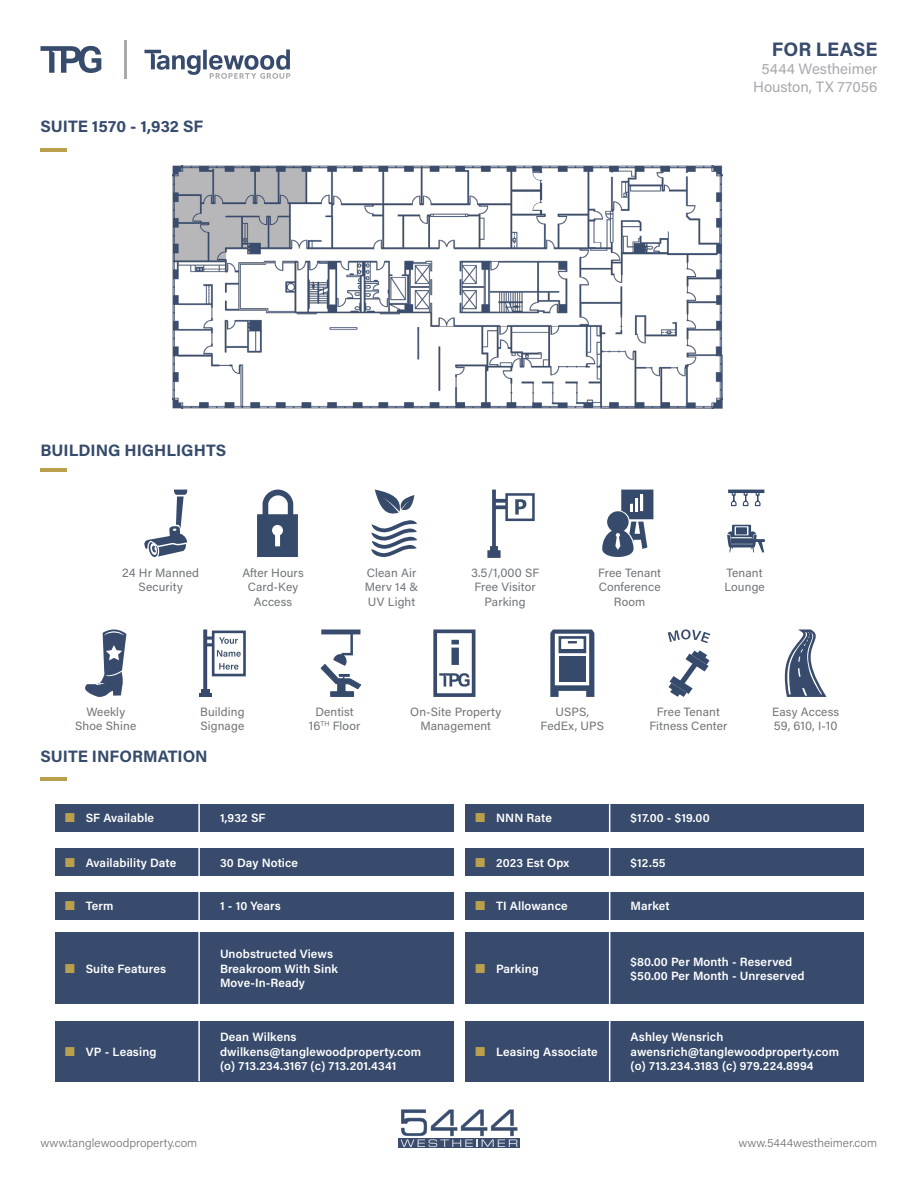
<style>
.page{position:relative;width:918px;height:1188px;background:#fff}
.page>*{position:absolute;margin:0;border:0;box-sizing:border-box;transform-origin:0 0}
.t1{font:700 19.5px "Acumin Pro";letter-spacing:.005em;color:#384b6c}
.t2{font:700 16.5px "Acumin Pro";color:#364b6c}
.t3{font:15px "Acumin Pro";color:#a7a9ac}
.t4{font:15px "Acumin Pro";color:#a8a9ad}
.t5{font:600 12px "Acumin Pro";letter-spacing:.01em;color:#fff}
.t6{font:12px/14.4px "Acumin Pro";letter-spacing:.01em;color:#6f7477;text-align:center}
.t7{font:12px/14.4px "Acumin Pro";letter-spacing:.01em;color:#6f7376;text-align:center}
.t8{font:300 12px "Acumin Pro";color:#6f7476}
.s1{font-family:"Courier";font-weight:400;font-size:15px;color:#baa04d}
</style>
<div class="page">
<div style="left:466px;top:933px;width:398px;height:71px;background:#384b6c"></div>
<div style="left:55px;top:804px;width:398px;height:27px;background:#384b6c"></div>
<div style="left:55px;top:849px;width:398px;height:27px;background:#384b6c"></div>
<div style="left:55px;top:892px;width:398px;height:28px;background:#384b6c"></div>
<div style="left:55px;top:933px;width:398px;height:71px;background:#384b6c"></div>
<div style="left:466px;top:804px;width:398px;height:27px;background:#384b6c"></div>
<div style="left:466px;top:849px;width:398px;height:27px;background:#384b6c"></div>
<div style="left:466px;top:892px;width:398px;height:28px;background:#384b6c"></div>
<hr style="left:124px;top:40px;width:3px;height:39px;background:#a8a9ad">
<svg style="left:41px;top:46px;width:60px;height:27px"></svg>
<svg style="left:144px;top:49px;width:146px;height:30px"></svg>
<div style="left:55px;top:1021px;width:398px;height:60px;background:#384b6c"></div>
<div style="left:466px;top:1021px;width:398px;height:60px;background:#384b6c"></div>
<hr style="left:198px;top:804px;width:2px;height:277px;background:#fff">
<hr style="left:609px;top:804px;width:1px;height:277px;background:#fff">
<hr style="left:40px;top:148px;width:27px;height:4px;background:#baa04d">
<hr style="left:40px;top:468px;width:27px;height:4px;background:#baa04d">
<hr style="left:40px;top:777px;width:27px;height:4px;background:#baa04d">
<img style="left:172px;top:165px;width:551px;height:243px">
<svg style="left:398px;top:1138px;width:122px;height:10px"></svg>
<svg style="left:401px;top:1110px;width:116px;height:37px"></svg>
<svg style="left:144px;top:490px;width:43px;height:67px"></svg>
<svg style="left:257px;top:490px;width:41px;height:67px"></svg>
<svg style="left:371px;top:490px;width:46px;height:67px"></svg>
<svg style="left:492px;top:490px;width:4px;height:56px"></svg>
<svg style="left:494px;top:499px;width:11px;height:4px"></svg>
<svg style="left:494px;top:505px;width:11px;height:4px"></svg>
<div style="left:505px;top:493px;width:30px;height:28px;border:3px solid #384b6c"></div>
<svg style="left:515px;top:499px;width:11px;height:16px"></svg>
<div style="left:488px;top:551px;width:12px;height:6px;background:#384b6c"></div>
<div style="left:487px;top:550px;width:14px;height:7px;border:2px solid #384b6c"></div>
<div style="left:490px;top:546px;width:8px;height:5px;border:2px solid #384b6c"></div>
<svg style="left:602px;top:490px;width:51px;height:67px"></svg>
<div style="left:433px;top:630px;width:42px;height:67px;border:4px solid #384b6c"></div>
<svg style="left:451px;top:640px;width:8px;height:25px"></svg>
<svg style="left:439px;top:673px;width:31px;height:14px"></svg>
<svg style="left:785px;top:629px;width:42px;height:68px"></svg>
<svg style="left:85px;top:629px;width:41px;height:68px"></svg>
<svg style="left:203px;top:629px;width:4px;height:60px"></svg>
<div style="left:212px;top:631px;width:34px;height:45px;border:3px solid #384b6c"></div>
<svg style="left:204px;top:637px;width:37px;height:20px"></svg>
<svg style="left:219px;top:663px;width:19px;height:7px"></svg>
<hr style="left:199px;top:693px;width:12px;height:4px;background:#384b6c">
<svg style="left:201px;top:689px;width:9px;height:4px"></svg>
<svg style="left:320px;top:630px;width:41px;height:67px"></svg>
<div style="left:321px;top:629px;width:39px;height:5px;background:#384b6c"></div>
<svg style="left:550px;top:629px;width:44px;height:68px"></svg>
<svg style="left:668px;top:629px;width:42px;height:14px"></svg>
<svg style="left:668px;top:650px;width:42px;height:47px"></svg>
<hr style="left:728px;top:490px;width:36px;height:3px;background:#364b6c">
<svg style="left:730px;top:493px;width:32px;height:14px"></svg>
<svg style="left:727px;top:525px;width:38px;height:27px"></svg>
<p class="t2" style="left:40px;top:115px;width:164px">SUITE 1570 - 1,932 SF</p>
<p class="t1" style="left:772px;top:36px;width:107px">FOR LEASE</p>
<p class="t4" style="left:762px;top:59px;width:117px">5444 Westheimer</p>
<p class="t3" style="left:753px;top:77px;width:126px">Houston, TX 77056</p>
<p class="t2" style="left:40px;top:439px;width:187px">BUILDING HIGHLIGHTS</p>
<p class="t7" style="left:122px;top:565px;width:78px">24 Hr Manned<br>Security</p>
<p class="t6" style="left:242px;top:565px;width:63px">After Hours</p>
<p class="t6" style="left:248px;top:579px;width:52px">Card-Key</p>
<p class="t6" style="left:254px;top:594px;width:40px">Access</p>
<p class="t6" style="left:367px;top:565px;width:51px">Clean Air</p>
<p class="t6" style="left:365px;top:579px;width:55px">Merv 14 &amp;</p>
<p class="t6" style="left:368px;top:594px;width:49px">UV Light</p>
<p class="t6" style="left:471px;top:565px;width:70px">3.5/1,000 SF</p>
<p class="t6" style="left:475px;top:579px;width:63px">Free Visitor<br>Parking</p>
<p class="t7" style="left:598px;top:565px;width:65px">Free Tenant</p>
<p class="t7" style="left:599px;top:579px;width:63px">Conference</p>
<p class="t7" style="left:614px;top:594px;width:33px">Room</p>
<p class="t7" style="left:727px;top:565px;width:37px">Tenant</p>
<p class="t7" style="left:724px;top:579px;width:42px">Lounge</p>
<p class="t7" style="left:86px;top:704px;width:40px">Weekly</p>
<p class="t7" style="left:75px;top:718px;width:63px">Shoe Shine</p>
<p class="t7" style="left:200px;top:704px;width:46px">Building</p>
<p class="t7" style="left:201px;top:718px;width:45px">Signage</p>
<p class="t6" style="left:315px;top:704px;width:40px">Dentist</p>
<p class="t6" style="left:309px;top:718px;width:53px">16<sup>TH</sup> Floor</p>
<p class="t7" style="left:410px;top:704px;width:92px">On-Site Property</p>
<p class="t7" style="left:420px;top:718px;width:72px">Management</p>
<p class="t6" style="left:541px;top:704px;width:65px">USPS,<br>FedEx, UPS</p>
<p class="t6" style="left:657px;top:704px;width:65px">Free Tenant</p>
<p class="t6" style="left:649px;top:718px;width:80px">Fitness Center</p>
<p class="t2" style="left:40px;top:744px;width:169px">SUITE INFORMATION</p>
<p class="t5" style="left:66px;top:810px;width:90px"><span class="s1">Ԏ</span> SF Available</p>
<p class="t5" style="left:220px;top:810px;width:47px">1,932 SF</p>
<p class="t5" style="left:476px;top:810px;width:78px"><span class="s1">Ԏ</span> NNN Rate</p>
<p class="t5" style="left:631px;top:810px;width:81px">$17.00 - $19.00</p>
<p class="t5" style="left:66px;top:854px;width:112px"><span class="s1">Ԏ</span> Availability Date</p>
<p class="t5" style="left:631px;top:854px;width:37px">$12.55</p>
<p class="t5" style="left:66px;top:898px;width:49px"><span class="s1">Ԏ</span> Term</p>
<p class="t5" style="left:476px;top:854px;width:95px"><span class="s1">Ԏ</span> 2023 Est Opx</p>
<p class="t5" style="left:476px;top:898px;width:93px"><span class="s1">Ԏ</span> TI Allowance</p>
<p class="t5" style="left:220px;top:854px;width:80px">30 Day Notice</p>
<p class="t5" style="left:220px;top:898px;width:62px">1 - 10 Years</p>
<p class="t5" style="left:631px;top:898px;width:41px">Market</p>
<p class="t6" style="left:772px;top:704px;width:69px">Easy Access</p>
<p class="t6" style="left:774px;top:718px;width:65px">59, 610, I-10</p>
<p class="t5" style="left:66px;top:960px;width:102px"><span class="s1">Ԏ</span> Suite Features</p>
<p class="t5" style="left:220px;top:946px;width:115px">Unobstructed Views</p>
<p class="t5" style="left:220px;top:960px;width:120px">Breakroom With Sink</p>
<p class="t5" style="left:220px;top:975px;width:87px">Move-In-Ready</p>
<p class="t5" style="left:476px;top:960px;width:65px"><span class="s1">Ԏ</span> Parking</p>
<p class="t5" style="left:631px;top:953px;width:163px">$80.00 Per Month - Reserved</p>
<p class="t5" style="left:631px;top:967px;width:176px">$50.00 Per Month - Unreserved</p>
<p class="t5" style="left:66px;top:1043px;width:92px"><span class="s1">Ԏ</span> VP - Leasing</p>
<p class="t5" style="left:220px;top:1029px;width:78px">Dean Wilkens</p>
<p class="t5" style="left:220px;top:1043px;width:203px">dwilkens@tanglewoodproperty.com</p>
<p class="t5" style="left:220px;top:1057px;width:178px">(o) 713.234.3167 (c) 713.201.4341</p>
<p class="t5" style="left:476px;top:1043px;width:124px"><span class="s1">Ԏ</span> Leasing Associate</p>
<p class="t5" style="left:631px;top:1029px;width:94px">Ashley Wensrich</p>
<p class="t5" style="left:631px;top:1043px;width:210px">awensrich@tanglewoodproperty.com</p>
<p class="t5" style="left:631px;top:1057px;width:184px">(o) 713.234.3183 (c) 979.224.8994</p>
<p class="t8" style="left:40px;top:1135px;width:158px">www.tanglewoodproperty.com</p>
<p class="t8" style="left:739px;top:1135px;width:140px">www.5444westheimer.com</p>
</div>
